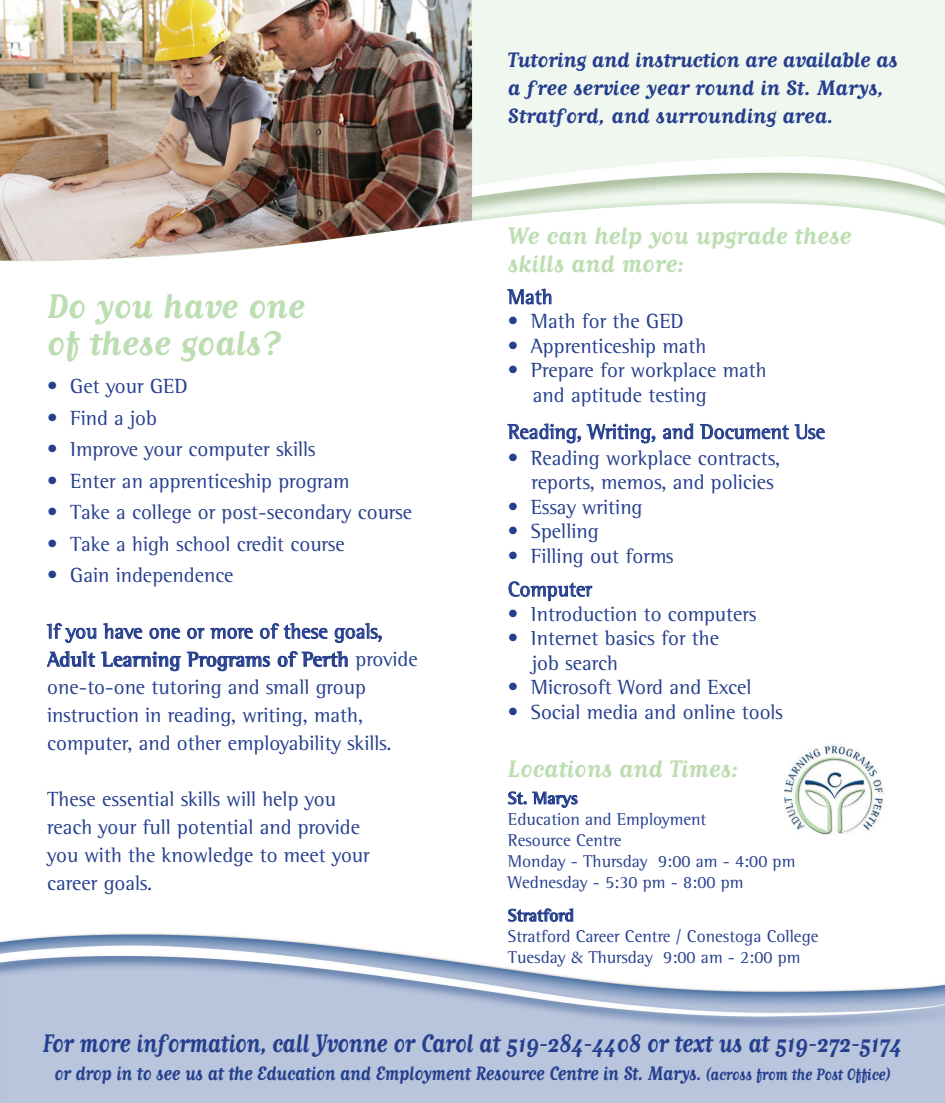
<style>
.page{position:relative;width:945px;height:1103px;background:#fff}
.page>*{position:absolute;margin:0;border:0;box-sizing:border-box;transform-origin:0 0}
.t1{font:700 40.25px/36.8px "Matrix Script";color:#bcdeb2}
.t2{font:700 29.75px "Matrix Script";letter-spacing:-.01em;color:#253f8e;scale:.88 1}
.t3{font:700 28px/28px "Matrix Script";color:#bcdeb2}
.t4{font:700 24.5px/28px "Matrix Script";color:#253f8e}
.t5{font:700 22.75px "Matrix Script";letter-spacing:-.01em;color:#253f8e;scale:.88 1}
.t6{font:21px/28px "Rotis Semi Serif";color:#253f8e}
.t7{font:17.5px/21px "Rotis Semi Serif";color:#253f8e}
.t8{font:700 17.5px "Rotis Semi Serif";color:#253f8e}
.s1{font-weight:700}
.s2{font-family:"Minion"}
.s3{font-size:19.25px}
</style>
<div class="page">
<img style="left:784px;top:744px;width:100px;height:91px">
<img style="left:0;top:933px;width:945px;height:169px">
<img style="left:0;top:0;width:472px;height:261px">
<svg style="left:508px;top:791px;width:70px;height:17px"></svg>
<svg style="left:508px;top:908px;width:66px;height:14px"></svg>
<svg style="left:46px;top:623px;width:51px;height:20px"></svg>
<svg style="left:103px;top:623px;width:40px;height:16px"></svg>
<svg style="left:149px;top:627px;width:32px;height:12px"></svg>
<svg style="left:187px;top:627px;width:66px;height:12px"></svg>
<svg style="left:260px;top:623px;width:68px;height:16px"></svg>
<svg style="left:334px;top:623px;width:48px;height:20px"></svg>
<svg style="left:47px;top:651px;width:48px;height:16px"></svg>
<svg style="left:101px;top:651px;width:80px;height:20px"></svg>
<svg style="left:187px;top:652px;width:83px;height:19px"></svg>
<svg style="left:278px;top:651px;width:70px;height:16px"></svg>
<svg style="left:507px;top:288px;width:45px;height:17px"></svg>
<svg style="left:507px;top:423px;width:149px;height:20px"></svg>
<svg style="left:663px;top:423px;width:30px;height:16px"></svg>
<svg style="left:700px;top:423px;width:125px;height:16px"></svg>
<svg style="left:508px;top:581px;width:84px;height:20px"></svg>
<h1 class="t1" style="left:47px;top:287px;width:259px">Do you have one of these goals?</h1>
<p class="t6" style="left:47px;top:372px;width:142px">• Get your GED</p>
<p class="t6" style="left:47px;top:403px;width:111px">• Find a job</p>
<p class="t6" style="left:47px;top:435px;width:270px">• Improve your computer skills</p>
<p class="t6" style="left:47px;top:466px;width:304px">• Enter an apprenticeship program</p>
<p class="t6" style="left:47px;top:498px;width:367px">• Take a college or post-secondary course</p>
<p class="t6" style="left:47px;top:529px;width:299px">• Take a high school credit course</p>
<p class="t6" style="left:47px;top:561px;width:188px">• Gain independence</p>
<p class="t6" style="left:47px;top:617px;width:372px">If you have one or more of these goals, <span class="s1">Adult Learning Programs of Perth</span> provide one-to-one tutoring and small group instruction in reading, writing, math, computer, and other employability skills.</p>
<p class="t6" style="left:47px;top:785px;width:324px">These essential skills will help you reach your full potential and provide you with the knowledge to meet your career goals.</p>
<p class="t4" style="left:508px;top:45px;width:391px">Tutoring and instruction are available as a ƒree service year round in St. Marys,<br>Stratƒord, and surrounding area.</p>
<h3 class="t3" style="left:508px;top:221px;width:345px">We can help you upgrade these skills and more:</h3>
<p class="t6" style="left:508px;top:283px;width:46px">Math</p>
<p class="t6" style="left:508px;top:307px;width:177px">• Math for the GED</p>
<p class="t6" style="left:508px;top:332px;width:200px">• Apprenticeship math</p>
<p class="t6" style="left:533px;top:358px;width:235px;line-height:24.5px;text-indent:-25px">• Prepare for workplace math and aptitude testing</p>
<p class="t6" style="left:508px;top:417px;width:319px">Reading, Writing, and Document Use</p>
<p class="t6" style="left:508px;top:445px;width:274px;line-height:24.5px;text-align:right">• Reading workplace contracts, reports, memos, and policies</p>
<p class="t6" style="left:508px;top:493px;width:136px">• Essay writing</p>
<p class="t6" style="left:508px;top:517px;width:92px">• Spelling</p>
<p class="t6" style="left:508px;top:539px;width:167px;line-height:33.2px">• Filling out forms<br>Computer</p>
<p class="t6" style="left:508px;top:599px;width:250px">• Introduction to computers</p>
<p class="t6" style="left:532px;top:626px;width:189px;line-height:24.5px;text-indent:-24px">• Internet basics for the job search</p>
<p class="t6" style="left:508px;top:673px;width:245px">• Microsoft Word and Excel</p>
<p class="t6" style="left:508px;top:697px;width:277px">• Social media and online tools</p>
<h3 class="t3" style="left:508px;top:754px;width:232px">Locations and Times:</h3>
<p class="t8" style="left:508px;top:787px;width:72px">St. Marys</p>
<p class="t7" style="left:508px;top:808px;width:289px">Education and Employment<br>Resource Centre<br>Monday - Thursday 9:00 am - 4:00 pm<br>Wednesday - 5:30 pm - 8:00 pm</p>
<p class="t8" style="left:508px;top:904px;width:68px">Stratford</p>
<p class="t7" style="left:508px;top:925px;width:312px">Stratford Career Centre / Conestoga College<br>Tuesday <span class="s2">&amp;</span> Thursday 9:00 am - 2:00 pm</p>
<h2 class="t2" style="left:43px;top:1028px;width:978px">For more inƒormation, call Yvonne or Carol at 519-284-4408 or text us at 519-272-5174</h2>
<p class="t5" style="left:55px;top:1061px;width:951px">or drop in to see us at the Education and Employment Resource Centre in St. Marys. <span class="s3">(across from the Post Office)</span></p>
</div>
